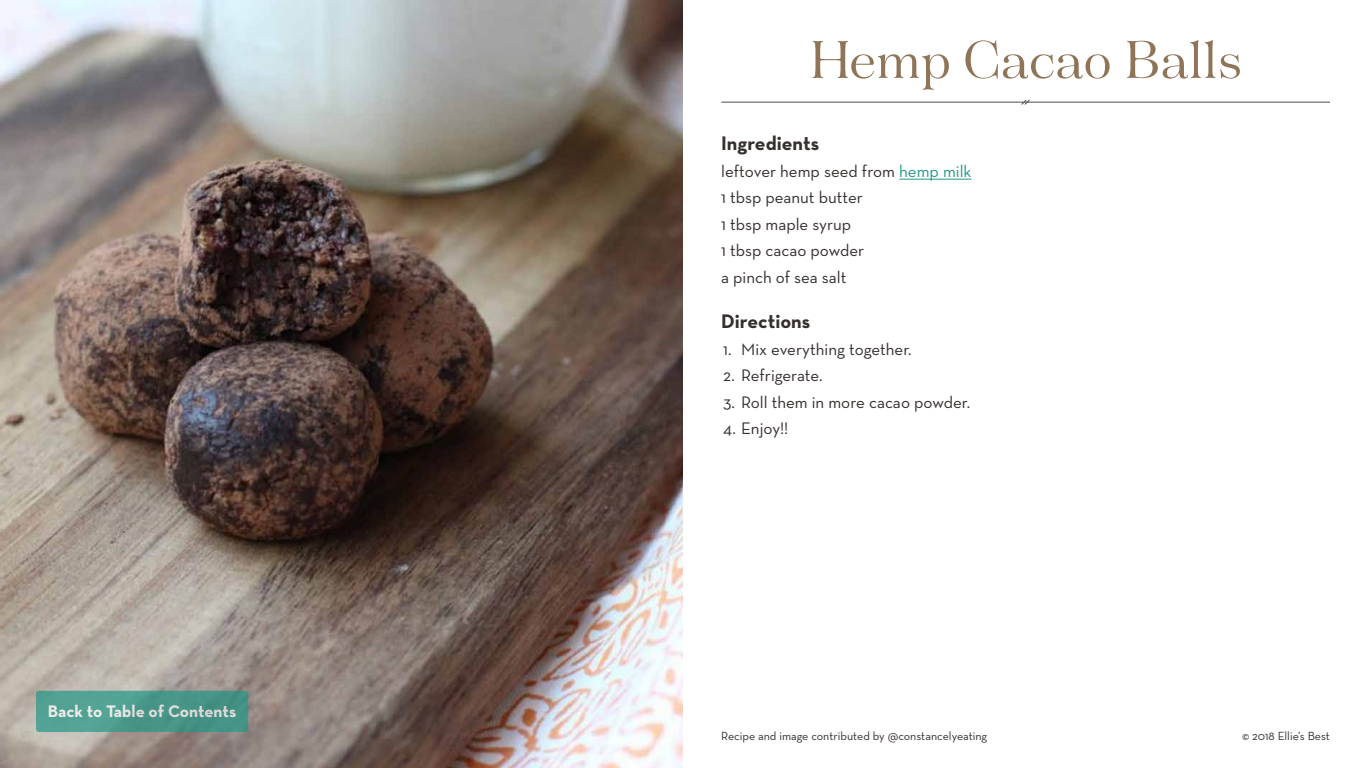
<style>
.page{position:relative;width:1366px;height:768px;background:#fff}
.page>*{position:absolute;margin:0;border:0;box-sizing:border-box;transform-origin:0 0}
.t1{font:58px "Tenez";color:#8f7458}
.t2{font:700 20px "Neutra Text";color:#352f2d}
.t3{font:17px/26.4px "Neutra Text";color:#352f2d}
.t4{font:700 17px "Neutra Text";color:#fff}
.t5{font:12px "Neutra Text";color:#352f2d}
.s1{color:#229887}
</style>
<div class="page">
<img style="left:0;top:0;width:683px;height:768px">
<hr style="left:721px;top:102px;width:609px;height:1px;background:#4d4d4f">
<svg style="left:1020px;top:99px;width:11px;height:6px"></svg>
<div style="left:36px;top:691px;width:212px;height:41px;background:linear-gradient(to right,#55a697,#418e81);border-radius:3px"></div>
<hr style="left:899px;top:179px;width:72px;height:1px;background:#229887">
<p class="t4" style="left:48px;top:701px;width:190px">Back to Table of Contents</p>
<h1 class="t1" style="left:809px;top:20px;width:435px">Hemp Cacao Balls</h1>
<p class="t2" style="left:721px;top:131px;width:99px">Ingredients</p>
<p class="t3" style="left:721px;top:158px;width:252px">leftover hemp seed from <span class="s1">hemp milk<br></span>1 tbsp peanut butter<br>1 tbsp maple syrup<br>1 tbsp cacao powder<br>a pinch of sea salt</p>
<p class="t2" style="left:721px;top:309px;width:91px">Directions</p>
<p class="t3" style="left:723px;top:336px;width:190px">1. Mix everything together.</p>
<p class="t3" style="left:723px;top:362px;width:101px">2. Refrigerate.</p>
<p class="t3" style="left:723px;top:388px;width:248px">3. Roll them in more cacao powder.</p>
<p class="t3" style="left:723px;top:415px;width:67px">4. Enjoy!!</p>
<p class="t5" style="left:721px;top:729px;width:268px">Recipe and image contributed by @constancelyeating</p>
<p class="t5" style="left:1242px;top:729px;width:89px">© 2018 Ellie’s Best</p>
</div>
